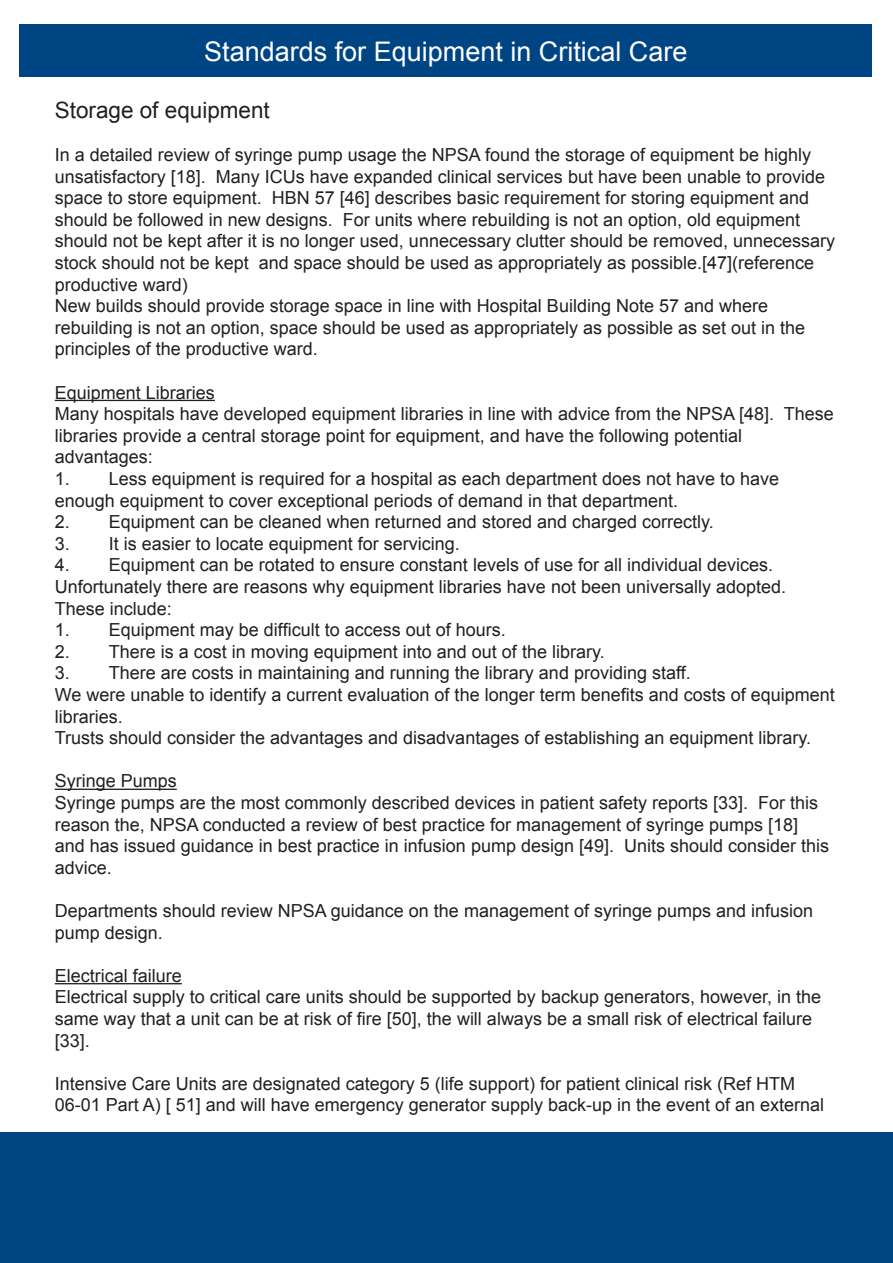
<style>
.page{position:relative;width:893px;height:1263px;background:#fff}
.page>*{position:absolute;margin:0;border:0;box-sizing:border-box;transform-origin:0 0}
.t1{font:27px "Arial";color:#fff}
.t2{font:22.5px "Arial";color:#231f20}
.t3{font:18px/21.6px "Arial";color:#231f20}
</style>
<div class="page">
<div style="left:20px;top:25px;width:852px;height:52px;background:#004583"></div>
<div style="left:0;top:1132px;width:893px;height:131px;background:#004583"></div>
<hr style="left:55px;top:400px;width:160px;height:1px;background:#231f20">
<hr style="left:55px;top:789px;width:122px;height:1px;background:#231f20">
<hr style="left:55px;top:983px;width:127px;height:1px;background:#231f20">
<h1 class="t1" style="left:204px;top:34px;width:485px">Standards for Equipment in Critical Care</h1>
<p class="t2" style="left:55px;top:95px;width:217px">Storage of equipment</p>
<p class="t3" style="left:55px;top:144px;width:782px">In a detailed review of syringe pump usage the NPSA found the storage of equipment be highly unsatisfactory [18]. Many ICUs have expanded clinical services but have been unable to provide space to store equipment. HBN 57 [46] describes basic requirement for storing equipment and should be followed in new designs. For units where rebuilding is not an option, old equipment should not be kept after it is no longer used, unnecessary clutter should be removed, unnecessary stock should not be kept and space should be used as appropriately as possible.[47](reference productive ward)<br>New builds should provide storage space in line with Hospital Building Note 57 and where rebuilding is not an option, space should be used as appropriately as possible as set out in the principles of the productive ward.</p>
<p class="t3" style="left:55px;top:382px;width:781px">Equipment Libraries<br>Many hospitals have developed equipment libraries in line with advice from the NPSA [48]. These libraries provide a central storage point for equipment, and have the following potential advantages:</p>
<p class="t3" style="left:55px;top:468px;width:726px">1. Less equipment is required for a hospital as each department does not have to have enough equipment to cover exceptional periods of demand in that department.</p>
<p class="t3" style="left:55px;top:511px;width:661px">2. Equipment can be cleaned when returned and stored and charged correctly.</p>
<p class="t3" style="left:55px;top:533px;width:407px">3. It is easier to locate equipment for servicing.</p>
<p class="t3" style="left:55px;top:554px;width:733px">4. Equipment can be rotated to ensure constant levels of use for all individual devices.<br>Unfortunately there are reasons why equipment libraries have not been universally adopted.<br>These include:</p>
<p class="t3" style="left:55px;top:619px;width:453px">1. Equipment may be difficult to access out of hours.</p>
<p class="t3" style="left:55px;top:641px;width:551px">2. There is a cost in moving equipment into and out of the library.</p>
<p class="t3" style="left:55px;top:662px;width:782px">3. There are costs in maintaining and running the library and providing staff.<br>We were unable to identify a current evaluation of the longer term benefits and costs of equipment libraries.<br>Trusts should consider the advantages and disadvantages of establishing an equipment library.</p>
<p class="t3" style="left:55px;top:770px;width:776px">Syringe Pumps<br>Syringe pumps are the most commonly described devices in patient safety reports [33]. For this reason the, NPSA conducted a review of best practice for management of syringe pumps [18] and has issued guidance in best practice in infusion pump design [49]. Units should consider this advice.</p>
<p class="t3" style="left:55px;top:900px;width:760px">Departments should review NPSA guidance on the management of syringe pumps and infusion pump design.</p>
<p class="t3" style="left:55px;top:965px;width:768px">Electrical failure<br>Electrical supply to critical care units should be supported by backup generators, however, in the same way that a unit can be at risk of fire [50], the will always be a small risk of electrical failure [33].</p>
<p class="t3" style="left:55px;top:1073px;width:771px">Intensive Care Units are designated category 5 (life support) for patient clinical risk (Ref HTM<br>06-01 Part A) [ 51] and will have emergency generator supply back-up in the event of an external</p>
</div>
